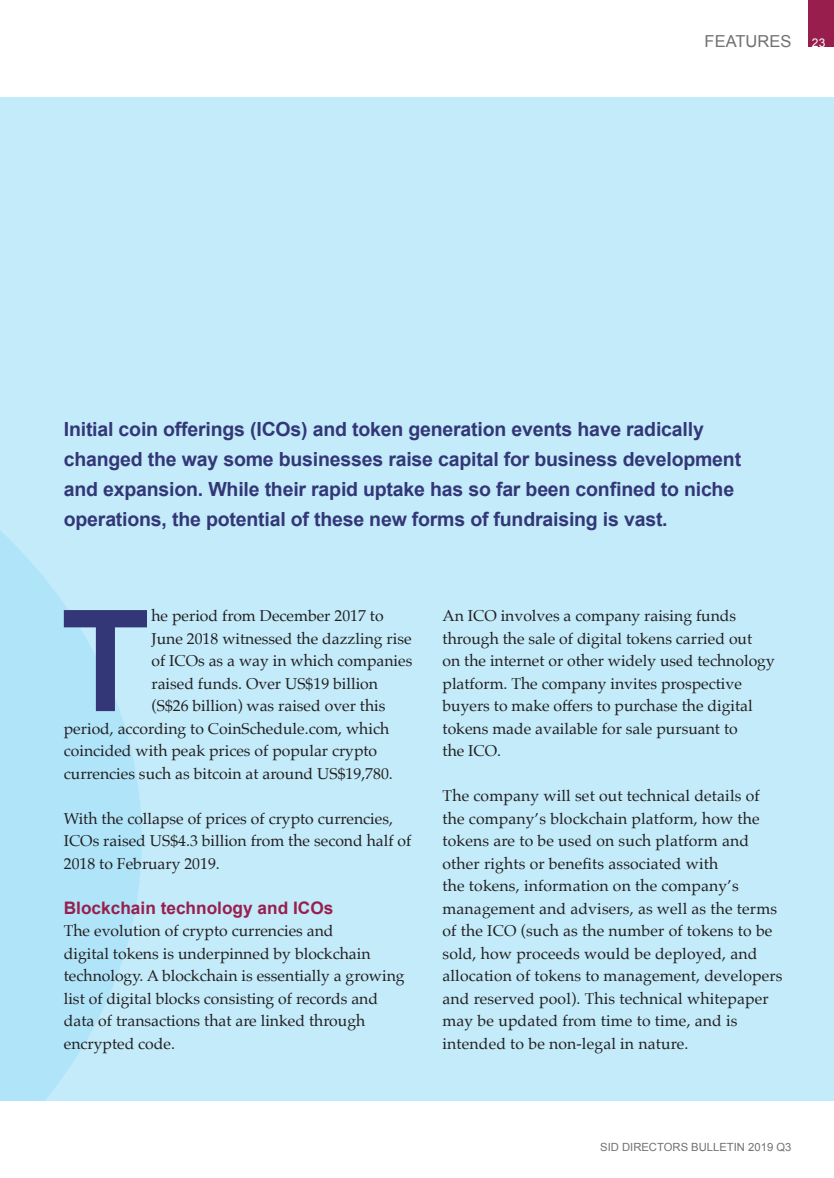
<style>
.page{position:relative;width:834px;height:1178px;background:#fff}
.page>*{position:absolute;margin:0;border:0;box-sizing:border-box;transform-origin:0 0}
.t1{font:700 144.3px "Nexa";color:#333777}
.t2{font:700 19.5px/30px "Arial";letter-spacing:-.01em;color:#333777}
.t3{font:700 17.25px "Arial";color:#981f4d}
.t4{font:16.5px "Arial";color:#717074}
.t5{font:15.75px/22.5px "Palatino";color:#231f20}
.t6{font:11.25px "Arial";color:#717074}
.s1{font-size:12px;color:#fff}
</style>
<div class="page">
<div style="left:808px;top:0;width:25px;height:47px;background:#981f4d"></div>
<div style="left:0;top:98px;width:833px;height:1003px;background:#c3ebfa"></div>
<svg style="left:0;top:531px;width:142px;height:570px;fill:#b0e5f9"></svg>
<p class="t4" style="left:704px;top:30px;width:122px">FEATURES <span class="s1">23</span></p>
<p class="t2" style="left:64px;top:415px;width:678px">Initial coin offerings (ICOs) and token generation events have radically changed the way some businesses raise capital for business development and expansion. While their rapid uptake has so far been confined to niche operations, the potential of these new forms of fundraising is vast.</p>
<p class="t1" style="left:63px;top:578px;width:90px">T</p>
<p class="t5" style="left:151px;top:604px;width:234px">he period from December 2017 to</p>
<p class="t5" style="left:151px;top:627px;width:261px">June 2018 witnessed the dazzling rise</p>
<p class="t5" style="left:151px;top:649px;width:262px">of ICOs as a way in which companies</p>
<p class="t5" style="left:151px;top:672px;width:228px">raised funds. Over US$19 billion</p>
<p class="t5" style="left:151px;top:694px;width:235px">(S$26 billion) was raised over this</p>
<p class="t5" style="left:64px;top:717px;width:327px">period, according to CoinSchedule.com, which</p>
<p class="t5" style="left:64px;top:739px;width:315px">coincided with peak prices of popular crypto</p>
<p class="t5" style="left:64px;top:762px;width:330px">currencies such as bitcoin at around US$19,780.</p>
<p class="t5" style="left:64px;top:807px;width:349px">With the collapse of prices of crypto currencies,<br>ICOs raised US$4.3 billion from the second half of<br>2018 to February 2019.</p>
<p class="t3" style="left:64px;top:896px;width:271px">Blockchain technology and ICOs</p>
<p class="t5" style="left:64px;top:919px;width:271px">The evolution of crypto currencies and</p>
<p class="t5" style="left:64px;top:942px;width:342px">digital tokens is underpinned by blockchain technology. A blockchain is essentially a growing list of digital blocks consisting of records and</p>
<p class="t5" style="left:64px;top:1009px;width:303px">data of transactions that are linked through encrypted code.</p>
<p class="t5" style="left:442px;top:604px;width:311px">An ICO involves a company raising funds through the sale of digital tokens carried out</p>
<p class="t5" style="left:442px;top:649px;width:334px">on the internet or other widely used technology platform. The company invites prospective buyers to make offers to purchase the digital tokens made available for sale pursuant to</p>
<p class="t5" style="left:442px;top:739px;width:60px">the ICO.</p>
<p class="t5" style="left:442px;top:784px;width:319px">The company will set out technical details of</p>
<p class="t5" style="left:442px;top:807px;width:318px">the company’s blockchain platform, how the tokens are to be used on such platform and</p>
<p class="t5" style="left:442px;top:852px;width:341px">other rights or benefits associated with<br>the tokens, information on the company’s management and advisers, as well as the terms of the ICO (such as the number of tokens to be sold, how proceeds would be deployed, and allocation of tokens to management, developers and reserved pool). This technical whitepaper may be updated from time to time, and is intended to be non-legal in nature.</p>
<p class="t6" style="left:600px;top:1139px;width:193px">SID DIRECTORS BULLETIN 2019 Q3</p>
</div>
